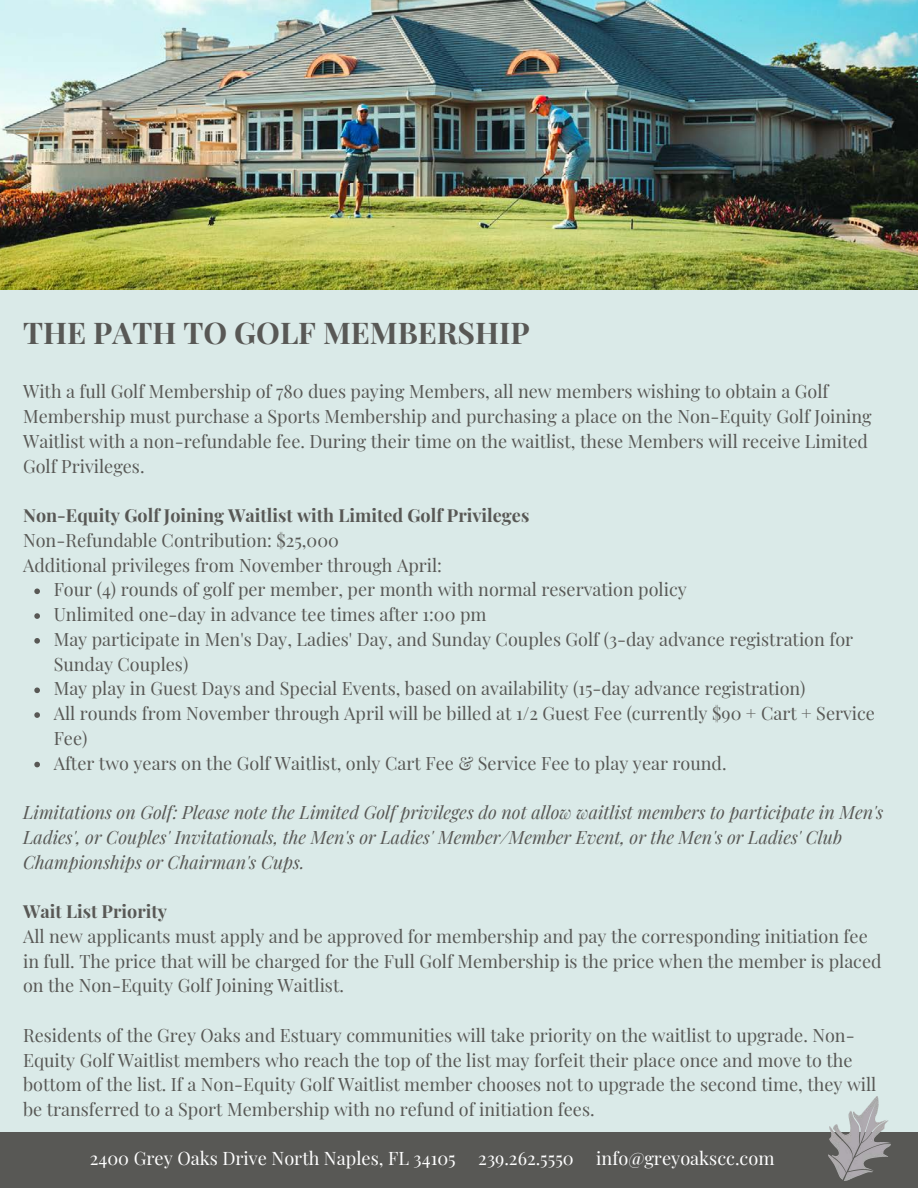
<style>
.page{position:relative;width:918px;height:1188px;background:#daeae8}
.page>*{position:absolute;margin:0;border:0;box-sizing:border-box;transform-origin:0 0}
.t1{font:700 30px "Playfair Display";color:#585855}
.t2{font:18.15px "Playfair Display";color:#fff}
.t3{font:18px/24.8px "Playfair Display";color:#585855}
.t4{font:italic 18px/24.8px "Playfair Display";color:#585855}
.t5{font:700 18px "Playfair Display";color:#585855}
</style>
<div class="page">
<div style="left:0;top:1132px;width:918px;height:56px;background:#585855"></div>
<img style="left:0;top:0;width:918px;height:290px">
<img style="left:829px;top:1096px;width:61px;height:85px">
<svg style="left:34px;top:589px;width:6px;height:5px"></svg>
<svg style="left:34px;top:613px;width:6px;height:6px"></svg>
<svg style="left:34px;top:638px;width:6px;height:6px"></svg>
<svg style="left:34px;top:688px;width:6px;height:5px"></svg>
<svg style="left:34px;top:712px;width:6px;height:6px"></svg>
<svg style="left:34px;top:762px;width:6px;height:5px"></svg>
<h1 class="t1" style="left:23px;top:312px;width:508px">THE PATH TO GOLF MEMBERSHIP</h1>
<p class="t3" style="left:23px;top:379px;width:850px">With a full Golf Membership of 780 dues paying Members, all new members wishing to obtain a Golf Membership must purchase a Sports Membership and purchasing a place on the Non-Equity Golf Joining Waitlist with a non-refundable fee. During their time on the waitlist, these Members will receive Limited Golf Privileges.</p>
<p class="t5" style="left:23px;top:503px;width:508px">Non-Equity Golf Joining Waitlist with Limited Golf Privileges</p>
<p class="t3" style="left:23px;top:527px;width:420px">Non-Refundable Contribution: $25,000<br>Additional privileges from November through April:</p>
<p class="t3" style="left:54px;top:577px;width:823px">Four (4) rounds of golf per member, per month with normal reservation policy<br>Unlimited one-day in advance tee times after 1:00 pm<br>May participate in Men's Day, Ladies' Day, and Sunday Couples Golf (3-day advance registration for Sunday Couples)<br>May play in Guest Days and Special Events, based on availability (15-day advance registration)<br>All rounds from November through April will be billed at 1/2 Guest Fee (currently $90 + Cart + Service Fee)<br>After two years on the Golf Waitlist, only Cart Fee &amp; Service Fee to play year round.</p>
<p class="t4" style="left:23px;top:799px;width:862px">Limitations on Golf: Please note the Limited Golf privileges do not allow waitlist members to participate in Men's<br>Ladies', or Couples' Invitationals, the Men's or Ladies' Member/Member Event, or the Men's or Ladies' Club<br>Championships or Chairman's Cups.</p>
<p class="t5" style="left:23px;top:899px;width:146px">Wait List Priority</p>
<p class="t3" style="left:23px;top:923px;width:860px">All new applicants must apply and be approved for membership and pay the corresponding initiation fee in full. The price that will be charged for the Full Golf Membership is the price when the member is placed on the Non-Equity Golf Joining Waitlist.</p>
<p class="t3" style="left:23px;top:1022px;width:855px">Residents of the Grey Oaks and Estuary communities will take priority on the waitlist to upgrade. Non-Equity Golf Waitlist members who reach the top of the list may forfeit their place once and move to the bottom of the list. If a Non-Equity Golf Waitlist member chooses not to upgrade the second time, they will be transferred to a Sport Membership with no refund of initiation fees.</p>
<p class="t2" style="left:90px;top:1145px;width:686px">2400 Grey Oaks Drive North Naples, FL 34105 239.262.5550 info@greyoakscc.com</p>
</div>
